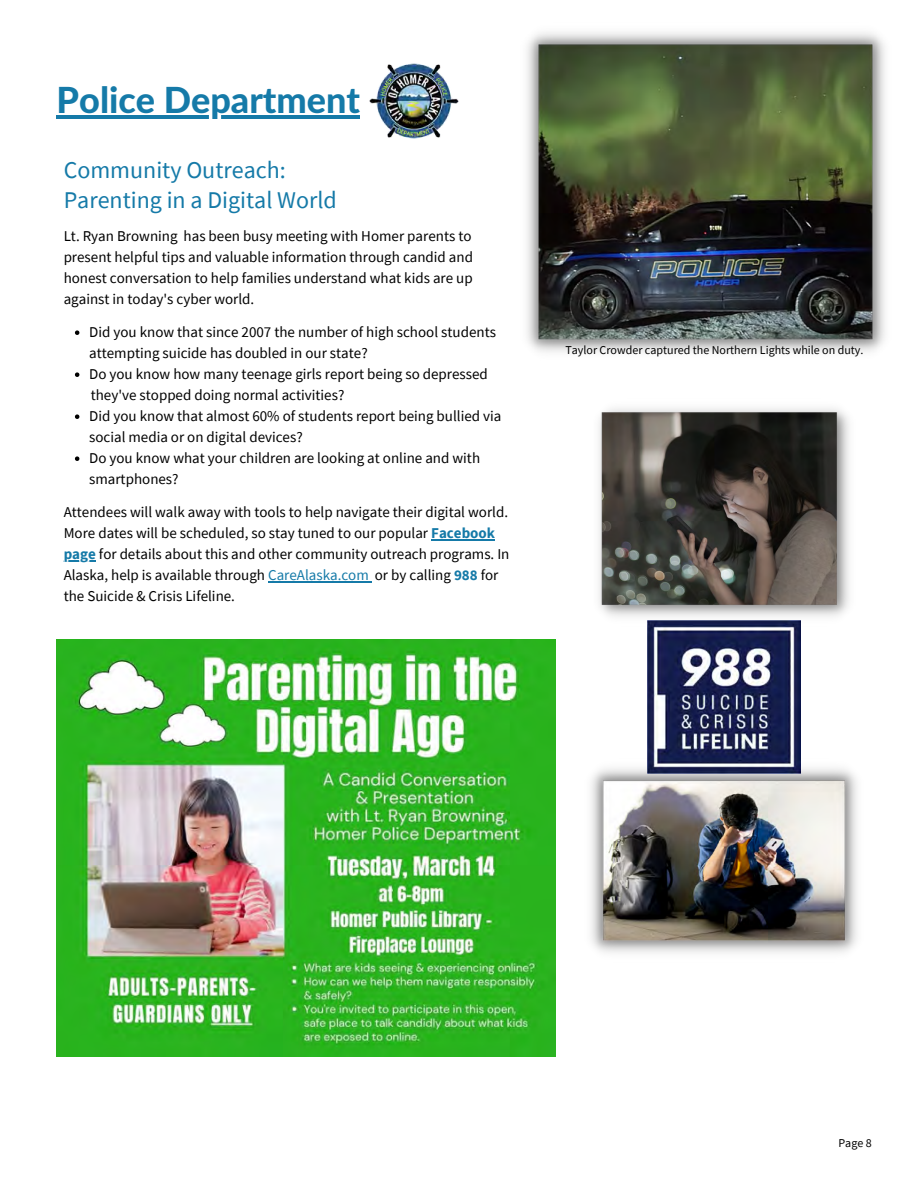
<style>
.page{position:relative;width:918px;height:1188px;background:#fff}
.page>*{position:absolute;margin:0;border:0;box-sizing:border-box;transform-origin:0 0}
.t1{font:800 36px "Lato Latin";color:#157aa8}
.t2{font:24px/30px "Source Sans Pro";color:#157aa8}
.t3{font:15px/21px "Source Sans Pro";color:#000}
.t4{font:12px "Source Sans Pro";color:#000}
.s1{font-weight:700;color:#157aa8}
.s2{color:#157aa8}
</style>
<div class="page">
<img style="left:370px;top:63px;width:89px;height:76px">
<hr style="left:57px;top:115px;width:303px;height:4px;background:#157aa8">
<img style="left:599px;top:408px;width:250px;height:219px">
<img style="left:591px;top:758px;width:266px;height:195px">
<img style="left:647px;top:621px;width:153px;height:153px">
<img style="left:57px;top:639px;width:498px;height:418px">
<img style="left:527px;top:32px;width:358px;height:320px">
<svg style="left:75px;top:330px;width:4px;height:5px"></svg>
<svg style="left:75px;top:372px;width:4px;height:5px"></svg>
<svg style="left:75px;top:414px;width:4px;height:5px"></svg>
<svg style="left:75px;top:456px;width:4px;height:5px"></svg>
<hr style="left:431px;top:539px;width:64px;height:1px;background:#157aa8">
<hr style="left:64px;top:560px;width:32px;height:1px;background:#157aa8">
<hr style="left:268px;top:581px;width:101px;height:1px;background:#157aa8">
<h1 class="t1" style="left:57px;top:84px;width:305px">Police Department</h1>
<h2 class="t2" style="left:64px;top:155px;width:275px">Community Outreach:<br>Parenting in a Digital World</h2>
<p class="t3" style="left:64px;top:225px;width:411px;text-align:justify">Lt. Ryan Browning has been busy meeting with Homer parents to present helpful tips and valuable information through candid and honest conversation to help families understand what kids are up against in today's cyber world.</p>
<p class="t3" style="left:89px;top:321px;width:408px">Did you know that since 2007 the number of high school students attempting suicide has doubled in our state?<br>Do you know how many teenage girls report being so depressed</p>
<p class="t3" style="left:89px;top:405px;width:414px">Did you know that almost 60% of students report being bullied via social media or on digital devices?<br>Do you know what your children are looking at online and with smartphones?</p>
<p class="t3" style="left:91px;top:384px;width:255px">they've stopped doing normal activities?</p>
<p class="t3" style="left:64px;top:501px;width:447px">Attendees will walk away with tools to help navigate their digital world.<br>More dates will be scheduled, so stay tuned to our popular <span class="s1">Facebook page</span> for details about this and other community outreach programs. In Alaska, help is available through <span class="s2">CareAlaska.com</span> or by calling <span class="s1">988</span> for the Suicide &amp; Crisis Lifeline.</p>
<p class="t4" style="left:565px;top:342px;width:300px">Taylor Crowder captured the Northern Lights while on duty.</p>
<p class="t4" style="left:839px;top:1135px;width:35px">Page 8</p>
</div>
